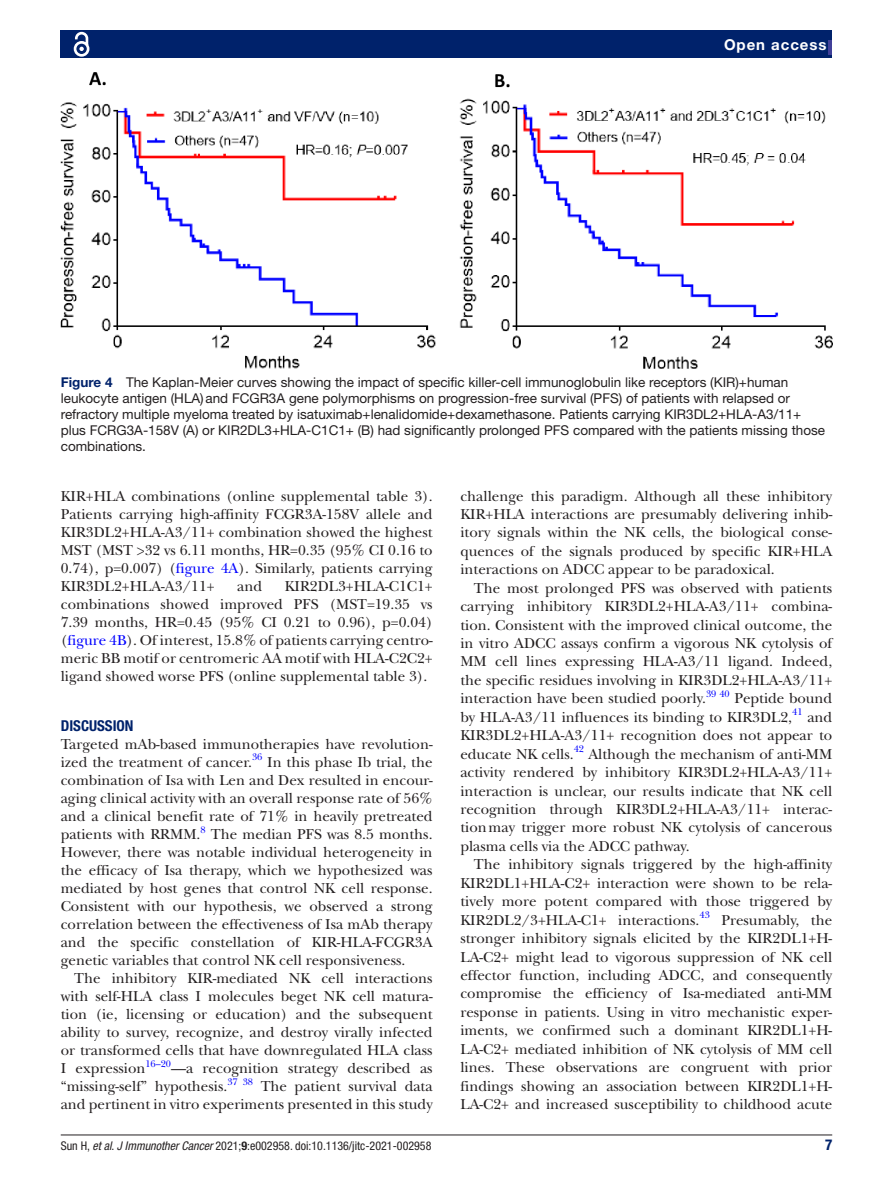
<style>
.page{position:relative;width:893px;height:1191px;background:#fff}
.page>*{position:absolute;margin:0;border:0;box-sizing:border-box;transform-origin:0 0}
.t1{font:15px/18.5px "New Baskerville";color:#231f20;text-align:justify}
.t2{font:700 condensed 15px "Helvetica Neue LT Std";color:#00226b}
.t3{font:700 15px "Helvetica Neue LT Std";letter-spacing:.065em;color:#fff}
.t4{font:13.5px/16.2px "Helvetica Neue LT Std";color:#231f20}
.t5{font:condensed 12px "Helvetica Neue LT Std";color:#231f20}
.t6{font:9.9px "New Baskerville";color:#00f}
.s1{font-weight:700;color:#00226b}
.s2{color:#00f}
.s3{font-style:italic}
.s4{font-weight:700}
</style>
<div class="page">
<hr style="left:61px;top:1134px;width:771px;height:1px;background:#231f20">
<div style="left:61px;top:31px;width:771px;height:27px;background:#00226b"></div>
<hr style="left:828px;top:40px;width:4px;height:15px;background:#414099">
<svg style="left:73px;top:31px;width:17px;height:26px"></svg>
<img style="left:61px;top:73px;width:771px;height:296px">
<p class="t3" style="left:724px;top:35px;width:104px">Open access</p>
<p class="t4" style="left:61px;top:373px;width:766px"><span class="s1">Figure 4</span> The Kaplan-Meier curves showing the impact of specific killer-cell immunoglobulin like receptors (KIR)+human leukocyte antigen (HLA)and FCGR3A gene polymorphisms on progression-free survival (PFS) of patients with relapsed or refractory multiple myeloma treated by isatuximab+lenalidomide+dexamethasone. Patients carrying KIR3DL2+HLA-A3/11+ plus FCRG3A-158V (A) or KIR2DL3+HLA-C1C1+ (B) had significantly prolonged PFS compared with the patients missing those combinations.</p>
<p class="t1" style="left:61px;top:487px;width:373px;line-height:18px">KIR+HLA combinations (online supplemental table 3).<br>Patients carrying high-affinity FCGR3A-158V allele and KIR3DL2+HLA-A3/11+ combination showed the highest MST (MST &gt;32 vs 6.11 months, HR=0.35 (95% CI 0.16 to 0.74), p=0.007) (<span class="s2">figure 4A</span>). Similarly, patients carrying KIR3DL2+HLA-A3/11+</p>
<p class="t1" style="left:61px;top:577px;width:373px;line-height:18px;text-indent:224px">KIR2DL3+HLA-C1C1+ combinations showed improved PFS (MST=19.35 vs 7.39 months, HR=0.45 (95% CI 0.21 to 0.96), p=0.04) (<span class="s2">figure 4B</span>). Of interest, 15.8% of patients carrying centro&shy;meric BB motif or centromeric AA motif with HLA-C2C2+ ligand showed worse PFS (online supplemental table 3).</p>
<p class="t2" style="left:61px;top:717px;width:74px">DISCUSSION</p>
<p class="t1" style="left:61px;top:735px;width:373px;line-height:18px">Targeted mAb-based immunotherapies have revolution&shy;ized the treatment of cancer.</p>
<p class="t1" style="left:237px;top:576px;width:26px">and</p>
<p class="t6" style="left:252px;top:751px;width:12px">36</p>
<p class="t1" style="left:61px;top:753px;width:373px;line-height:18px;text-indent:207px">In this phase Ib trial, the combination of Isa with Len and Dex resulted in encour&shy;aging clinical activity with an overall response rate of 56% and a clinical benefit rate of 71% in heavily pretreated patients with RRMM.</p>
<p class="t6" style="left:200px;top:823px;width:7px">8</p>
<p class="t1" style="left:61px;top:825px;width:373px;line-height:18px;text-indent:150px">The median PFS was 8.5 months.<br>However, there was notable individual heterogeneity in the efficacy of Isa therapy, which we hypothesized was mediated by host genes that control NK cell response.<br>Consistent with our hypothesis, we observed a strong correlation between the effectiveness of Isa mAb therapy and the specific constellation of KIR-HLA-FCGR3A genetic variables that control NK cell responsiveness.</p>
<p class="t1" style="left:61px;top:969px;width:373px;line-height:18px;text-indent:14px">The inhibitory KIR-mediated NK cell interactions with self-HLA class I molecules beget NK cell matura&shy;tion (ie, licensing or education) and the subsequent ability to survey, recognize, and destroy virally infected or transformed cells that have downregulated HLA class I expression<sup>16–20</sup>—a recognition strategy described as “missing-self” hypothesis.</p>
<p class="t6" style="left:227px;top:1075px;width:27px">37 38</p>
<p class="t1" style="left:61px;top:1077px;width:373px;line-height:18px;text-align:right">The patient survival data<br>and pertinent in vitro experiments presented in this study</p>
<p class="t1" style="left:460px;top:486px;width:373px">challenge this paradigm. Although all these inhibitory KIR+HLA interactions are presumably delivering inhib&shy;itory signals within the NK cells, the biological conse&shy;quences of the signals produced by specific KIR+HLA interactions on ADCC appear to be paradoxical.</p>
<p class="t1" style="left:460px;top:579px;width:373px;text-indent:14px">The most prolonged PFS was observed with patients carrying inhibitory KIR3DL2+HLA-A3/11+ combina&shy;tion. Consistent with the improved clinical outcome, the in vitro ADCC assays confirm a vigorous NK cytolysis of MM cell lines expressing HLA-A3/11 ligand. Indeed, the specific residues involving in KIR3DL2+HLA-A3/11+ interaction have been studied poorly.<sup>39</sup> <sup>40</sup> Peptide bound by HLA-A3/11 influences its binding to KIR3DL2,</p>
<p class="t6" style="left:792px;top:706px;width:12px">41</p>
<p class="t1" style="left:460px;top:708px;width:373px;text-indent:347px">and KIR3DL2+HLA-A3/11+ recognition does not appear to educate NK cells.<sup>42</sup> Although the mechanism of anti-MM activity rendered by inhibitory KIR3DL2+HLA-A3/11+ interaction is unclear, our results indicate that NK cell recognition through KIR3DL2+HLA-A3/11+ interac&shy;tionmay trigger more robust NK cytolysis of cancerous plasma cells via the ADCC pathway.</p>
<p class="t1" style="left:460px;top:855px;width:373px;text-indent:14px">The inhibitory signals triggered by the high-affinity KIR2DL1+HLA-C2+ interaction were shown to be rela&shy;tively more potent compared with those triggered by KIR2DL2/3+HLA-C1+ interactions.</p>
<p class="t6" style="left:699px;top:909px;width:12px">43</p>
<p class="t1" style="left:460px;top:910px;width:373px;text-indent:261px">Presumably, the stronger inhibitory signals elicited by the KIR2DL1+H-LA-C2+ might lead to vigorous suppression of NK cell effector function, including ADCC, and consequently compromise the efficiency of Isa-mediated anti-MM response in patients. Using in vitro mechanistic exper&shy;iments, we confirmed such a dominant KIR2DL1+H-LA-C2+ mediated inhibition of NK cytolysis of MM cell lines. These observations are congruent with prior findings showing an association between KIR2DL1+H-LA-C2+ and increased susceptibility to childhood acute</p>
<p class="t5" style="left:61px;top:1138px;width:372px">Sun H, <span class="s3">et al</span>. <span class="s3">J Immunother Cancer</span> 2021;<span class="s4">9</span>:e002958. doi:10.1136/jitc-2021-002958</p>
<p class="t2" style="left:825px;top:1135px;width:9px">7</p>
</div>
